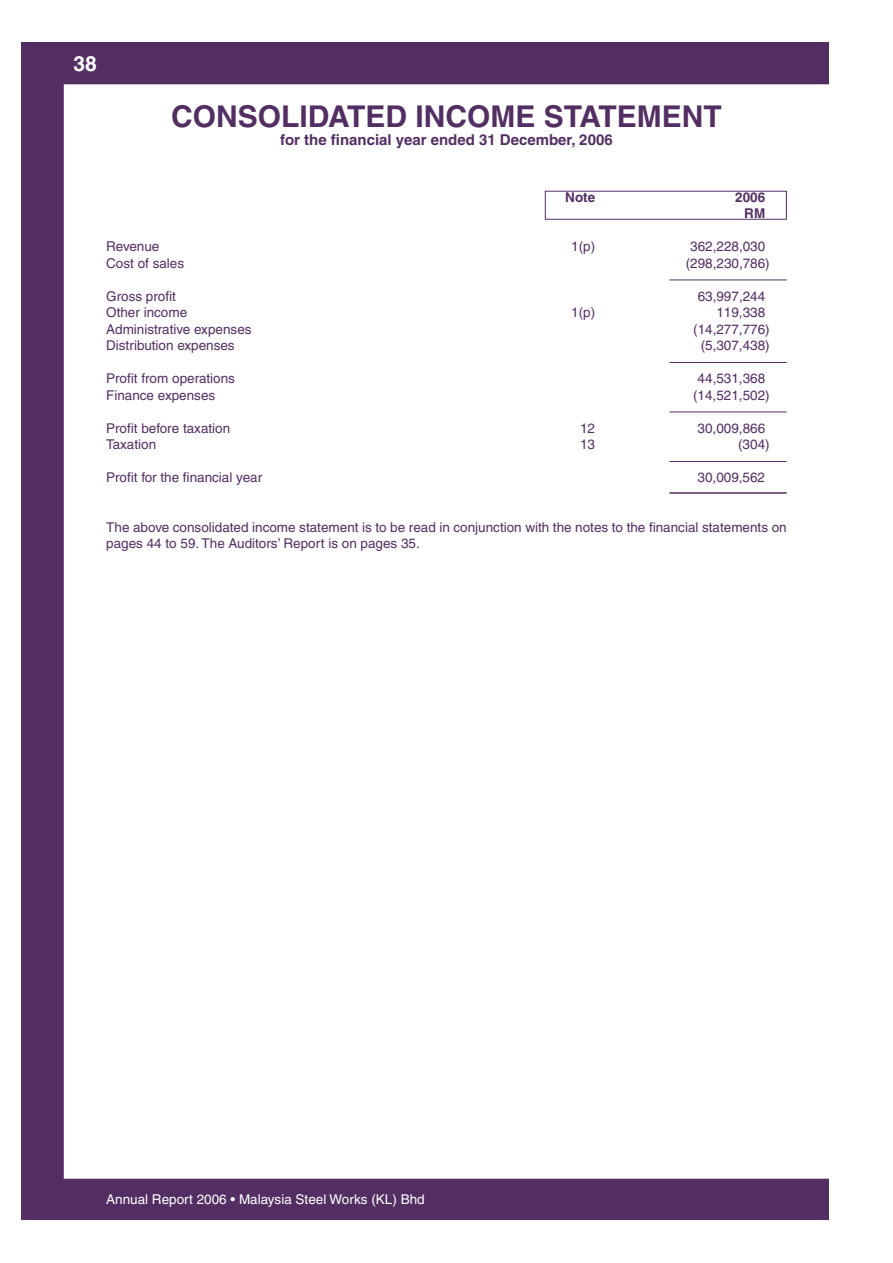
<style>
.page{position:relative;width:893px;height:1263px;background:#fff}
.page>*{position:absolute;margin:0;border:0;box-sizing:border-box;transform-origin:0 0}
.t1{font:700 30px "Helvetica";color:#532e63}
.t2{font:700 21px "Helvetica";color:#fff}
.t3{font:700 15px "Helvetica";color:#532e63}
.t4{font:13.5px/16.5px "Helvetica";color:#532e63}
.t5{font:13.5px "Helvetica";color:#fff}
.t6{font:700 13.5px/16.5px "Helvetica";color:#532e63;text-align:center}
</style>
<div class="page">
<div style="left:21px;top:43px;width:808px;height:1177px;background:#532e63"></div>
<div style="left:65px;top:85px;width:802px;height:1093px;background:#fff"></div>
<div style="left:545px;top:191px;width:242px;height:29px;border:1px solid #532e63"></div>
<hr style="left:669px;top:280px;width:118px;height:1px;background:#532e63">
<hr style="left:669px;top:362px;width:118px;height:1px;background:#532e63">
<hr style="left:669px;top:412px;width:118px;height:1px;background:#532e63">
<hr style="left:669px;top:461px;width:118px;height:1px;background:#532e63">
<hr style="left:669px;top:492px;width:118px;height:2px;background:#532e63">
<h2 class="t2" style="left:73px;top:51px;width:25px">38</h2>
<h1 class="t1" style="left:171px;top:98px;width:23px">conso</h1>
<h1 class="t1" style="left:281px;top:98px;width:37px">lidated</h1>
<h1 class="t1" style="left:416px;top:98px;width:19px">inco</h1>
<h1 class="t1" style="left:491px;top:98px;width:73px">me state</h1>
<h1 class="t1" style="left:637px;top:98px;width:46px">ment</h1>
<p class="t3" style="left:280px;top:130px;width:334px">for the financial year ended 31 December, 2006</p>
<p class="t6" style="left:565px;top:189px;width:31px">Note</p>
<p class="t6" style="left:735px;top:189px;width:32px">2006<br>RM</p>
<p class="t4" style="left:106px;top:238px;width:55px">Revenue</p>
<p class="t4" style="left:571px;top:238px;width:26px">1(p)</p>
<p class="t4" style="left:690px;top:238px;width:77px">362,228,030</p>
<p class="t4" style="left:106px;top:255px;width:80px">Cost of sales</p>
<p class="t4" style="left:686px;top:255px;width:86px">(298,230,786)</p>
<p class="t4" style="left:106px;top:288px;width:71px">Gross profit</p>
<p class="t4" style="left:698px;top:288px;width:69px">63,997,244</p>
<p class="t4" style="left:106px;top:304px;width:83px">Other income</p>
<p class="t4" style="left:571px;top:304px;width:26px">1(p)</p>
<p class="t4" style="left:716px;top:304px;width:50px">119,338</p>
<p class="t4" style="left:106px;top:321px;width:147px">Administrative expenses</p>
<p class="t4" style="left:693px;top:321px;width:78px">(14,277,776)</p>
<p class="t4" style="left:106px;top:337px;width:130px">Distribution expenses</p>
<p class="t4" style="left:701px;top:337px;width:71px">(5,307,438)</p>
<p class="t4" style="left:106px;top:370px;width:130px">Profit from operations</p>
<p class="t4" style="left:698px;top:370px;width:69px">44,531,368</p>
<p class="t4" style="left:106px;top:387px;width:111px">Finance expenses</p>
<p class="t4" style="left:693px;top:387px;width:78px">(14,521,502)</p>
<p class="t4" style="left:106px;top:420px;width:126px">Profit before taxation</p>
<p class="t4" style="left:580px;top:420px;width:17px">12</p>
<p class="t4" style="left:698px;top:420px;width:69px">30,009,866</p>
<p class="t4" style="left:106px;top:436px;width:52px">Taxation</p>
<p class="t4" style="left:580px;top:436px;width:17px">13</p>
<p class="t4" style="left:738px;top:436px;width:33px">(304)</p>
<p class="t4" style="left:106px;top:469px;width:158px">Profit for the financial year</p>
<p class="t4" style="left:698px;top:469px;width:69px">30,009,562</p>
<p class="t4" style="left:106px;top:519px;width:682px">The above consolidated income statement is to be read in conjunction with the notes to the financial statements on pages 44 to 59. The Auditors’ Report is on pages 35.</p>
<p class="t5" style="left:106px;top:1191px;width:320px">Annual Report 2006 • Malaysia Steel Works (KL) Bhd</p>
</div>
